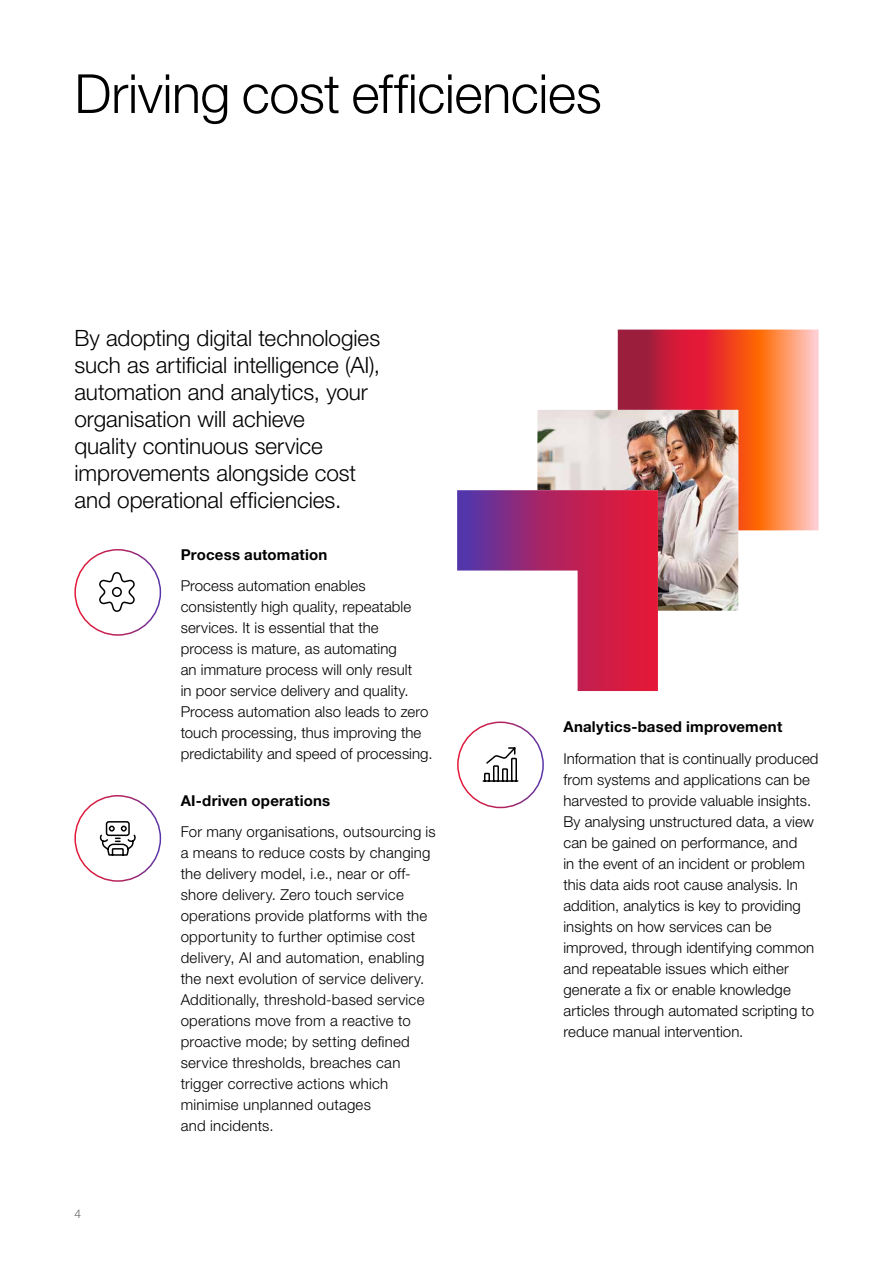
<style>
.page{position:relative;width:893px;height:1263px;background:#fff}
.page>*{position:absolute;margin:0;border:0;box-sizing:border-box;transform-origin:0 0}
.t1{font:300 54px "Helvetica Neue LT Pro";letter-spacing:-.01em;color:#000}
.t2{font:300 22.5px/27px "Helvetica Neue LT Pro";letter-spacing:-.005em;color:#000}
.t3{font:300 15px/21px "Helvetica Neue LT Pro";letter-spacing:.01em;color:#000}
.t4{font:700 15px "Helvetica Neue LT Pro";letter-spacing:.015em;color:#000}
.t5{font:300 12px "Helvetica Neue LT Pro";color:#636466}
</style>
<div class="page">
<div style="left:74px;top:795px;width:87px;height:87px;border:2px solid #fff;border-radius:50%"></div>
<svg style="left:100px;top:821px;width:35px;height:35px"></svg>
<div style="left:457px;top:721px;width:87px;height:87px;border:2px solid #fff;border-radius:50%"></div>
<svg style="left:482px;top:747px;width:37px;height:35px"></svg>
<div style="left:74px;top:549px;width:87px;height:87px;border:2px solid #fff;border-radius:50%"></div>
<svg style="left:99px;top:572px;width:36px;height:40px"></svg>
<svg style="left:457px;top:330px;width:362px;height:361px"></svg>
<h1 class="t1" style="left:74px;top:61px;width:529px">Driving cost efficiencies</h1>
<h2 class="t2" style="left:74px;top:324px;width:307px">By adopting digital technologies such as artificial intelligence (AI), automation and analytics, your organisation will achieve<br>quality continuous service improvements alongside cost and operational efficiencies.</h2>
<p class="t5" style="left:74px;top:1207px;width:8px">4</p>
<p class="t4" style="left:181px;top:545px;width:148px">Process automation</p>
<p class="t3" style="left:181px;top:575px;width:253px">Process automation enables consistently high quality, repeatable services. It is essential that the process is mature, as automating<br>an immature process will only result<br>in poor service delivery and quality.<br>Process automation also leads to zero touch processing, thus improving the predictability and speed of processing.</p>
<p class="t4" style="left:181px;top:791px;width:151px">AI-driven operations</p>
<p class="t3" style="left:181px;top:821px;width:257px">For many organisations, outsourcing is a means to reduce costs by changing the delivery model, i.e., near or off&shy;shore delivery. Zero touch service operations provide platforms with the opportunity to further optimise cost delivery, AI and automation, enabling the next evolution of service delivery.<br>Additionally, threshold-based service operations move from a reactive to proactive mode; by setting defined service thresholds, breaches can trigger corrective actions which minimise unplanned outages<br>and incidents.</p>
<p class="t4" style="left:563px;top:717px;width:220px">Analytics-based improvement</p>
<p class="t3" style="left:563px;top:747px;width:257px">Information that is continually produced from systems and applications can be harvested to provide valuable insights.<br>By analysing unstructured data, a view can be gained on performance, and<br>in the event of an incident or problem this data aids root cause analysis. In addition, analytics is key to providing insights on how services can be improved, through identifying common and repeatable issues which either generate a fix or enable knowledge articles through automated scripting to reduce manual intervention.</p>
</div>
